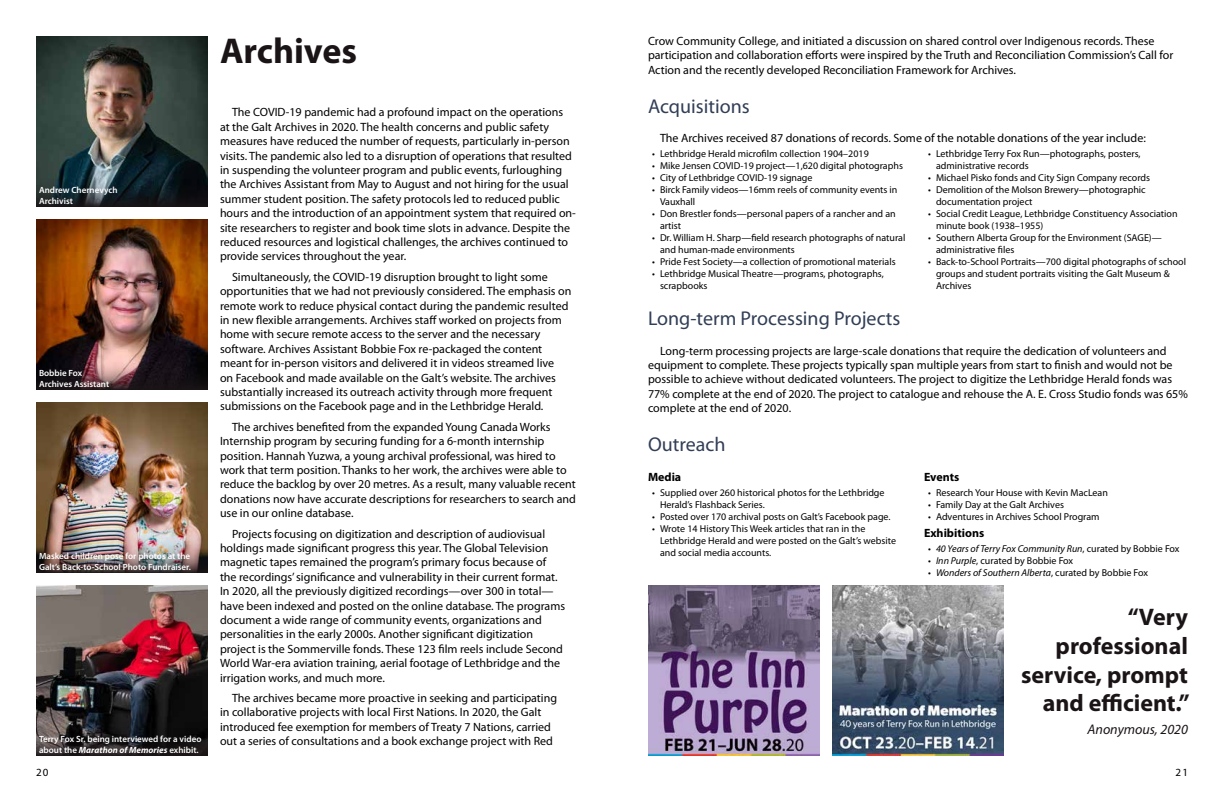
<style>
.page{position:relative;width:1224px;height:792px;background:#fff}
.page>*{position:absolute;margin:0;border:0;box-sizing:border-box;transform-origin:0 0}
.t1{font:700 36px "Myriad Pro";color:#1a1416}
.t2{font:700 24px/28.8px "Myriad Pro";color:#1a1416;text-align:right}
.t3{font:20px "Myriad Pro";color:#313e56}
.t4{font:italic 14px "Myriad Pro";color:#1a1416}
.t5{font:12px/14.4px "Myriad Pro";color:#000}
.t6{font:700 12px "Myriad Pro";color:#000}
.t7{font:11px "Myriad Pro";color:#000}
.t8{font:10px/12px "Myriad Pro";color:#000}
.t9{font:italic 10px "Myriad Pro";color:#000}
.t10{font:600 9px/10.8px "Myriad Pro";color:#fff}
.s1{font-weight:700;font-style:italic}
.s2{font-style:normal}
.s3{font-style:italic}
</style>
<div class="page">
<img style="left:36px;top:219px;width:172px;height:91px">
<img style="left:36px;top:310px;width:172px;height:80px">
<img style="left:36px;top:36px;width:172px;height:92px">
<svg style="left:36px;top:128px;width:172px;height:79px;background:#2b3839"></svg>
<img style="left:648px;top:585px;width:172px;height:171px">
<img style="left:832px;top:585px;width:172px;height:171px">
<img style="left:36px;top:585px;width:172px;height:91px">
<svg style="left:36px;top:676px;width:172px;height:80px;background:#262426"></svg>
<img style="left:36px;top:402px;width:172px;height:92px">
<img style="left:36px;top:494px;width:172px;height:79px">
<p class="t10" style="left:39px;top:185px;width:80px">Andrew Chernevych<br>Archivist</p>
<p class="t10" style="left:39px;top:368px;width:72px">Bobbie Fox<br>Archives Assistant</p>
<p class="t10" style="left:39px;top:551px;width:154px">Masked children pose for photos at the<br>Galt’s Back-to-School Photo Fundraiser.</p>
<p class="t10" style="left:39px;top:734px;width:164px">Terry Fox Sr. being interviewed for a video about the <span class="s1">Marathon of Memories</span> exhibit.</p>
<h1 class="t1" style="left:220px;top:27px;width:139px">Archives</h1>
<p class="t5" style="left:220px;top:105px;width:357px;text-indent:12px">The COVID-19 pandemic had a profound impact on the operations<br>at the Galt Archives in 2020. The health concerns and public safety measures have reduced the number of requests, particularly in-person visits. The pandemic also led to a disruption of operations that resulted in suspending the volunteer program and public events, furloughing the Archives Assistant from May to August and not hiring for the usual summer student position. The safety protocols led to reduced public hours and the introduction of an appointment system that required on&shy;site researchers to register and book time slots in advance. Despite the reduced resources and logistical challenges, the archives continued to provide services throughout the year.</p>
<p class="t5" style="left:220px;top:269px;width:353px;text-indent:12px">Simultaneously, the COVID-19 disruption brought to light some opportunities that we had not previously considered. The emphasis on remote work to reduce physical contact during the pandemic resulted in new flexible arrangements. Archives staff worked on projects from home with secure remote access to the server and the necessary software. Archives Assistant Bobbie Fox re-packaged the content meant for in-person visitors and delivered it in videos streamed live<br>on Facebook and made available on the Galt’s website. The archives substantially increased its outreach activity through more frequent submissions on the Facebook page and in the Lethbridge Herald.</p>
<p class="t5" style="left:220px;top:419px;width:358px;text-indent:12px">The archives benefited from the expanded Young Canada Works Internship program by securing funding for a 6-month internship position. Hannah Yuzwa, a young archival professional, was hired to work that term position. Thanks to her work, the archives were able to reduce the backlog by over 20 metres. As a result, many valuable recent donations now have accurate descriptions for researchers to search and use in our online database.</p>
<p class="t5" style="left:220px;top:526px;width:347px;text-indent:12px">Projects focusing on digitization and description of audiovisual holdings made significant progress this year. The Global Television magnetic tapes remained the program’s primary focus because of the recordings’ significance and vulnerability in their current format.<br>In 2020, all the previously digitized recordings—over 300 in total— have been indexed and posted on the online database. The programs document a wide range of community events, organizations and personalities in the early 2000s. Another significant digitization project is the Sommerville fonds. These 123 film reels include Second World War-era aviation training, aerial footage of Lethbridge and the irrigation works, and much more.</p>
<p class="t5" style="left:220px;top:691px;width:339px;text-indent:12px">The archives became more proactive in seeking and participating in collaborative projects with local First Nations. In 2020, the Galt introduced fee exemption for members of Treaty 7 Nations, carried out a series of consultations and a book exchange project with Red</p>
<p class="t5" style="left:648px;top:34px;width:527px">Crow Community College, and initiated a discussion on shared control over Indigenous records. These participation and collaboration efforts were inspired by the Truth and Reconciliation Commission’s Call for<br>Action and the recently developed Reconciliation Framework for Archives.</p>
<h3 class="t3" style="left:648px;top:94px;width:103px">Acquisitions</h3>
<p class="t5" style="left:660px;top:131px;width:487px">The Archives received 87 donations of records. Some of the notable donations of the year include:</p>
<p class="t8" style="left:652px;top:148px;width:218px">• Lethbridge Herald microfilm collection 1904–2019</p>
<p class="t8" style="left:652px;top:160px;width:252px">• Mike Jensen COVID-19 project—1,620 digital photographs</p>
<p class="t8" style="left:652px;top:172px;width:162px">• City of Lethbridge COVID-19 signage</p>
<p class="t8" style="left:660px;top:184px;width:239px;text-indent:-8px">• Birck Family videos—16mm reels of community events in<br>Vauxhall</p>
<p class="t8" style="left:660px;top:208px;width:237px;text-indent:-8px">• Don Brestler fonds—personal papers of a rancher and an artist</p>
<p class="t8" style="left:660px;top:232px;width:247px;text-indent:-8px">• Dr. William H. Sharp—field research photographs of natural and human-made environments</p>
<p class="t8" style="left:652px;top:256px;width:245px">• Pride Fest Society—a collection of promotional materials</p>
<p class="t8" style="left:660px;top:268px;width:225px;text-indent:-8px">• Lethbridge Musical Theatre—programs, photographs, scrapbooks</p>
<p class="t8" style="left:936px;top:148px;width:206px;text-indent:-8px">• Lethbridge Terry Fox Run—photographs, posters, administrative records</p>
<p class="t8" style="left:928px;top:172px;width:224px">• Michael Pisko fonds and City Sign Company records</p>
<p class="t8" style="left:936px;top:184px;width:211px;text-indent:-8px">• Demolition of the Molson Brewery—photographic documentation project</p>
<p class="t8" style="left:936px;top:208px;width:243px;text-indent:-8px">• Social Credit League, Lethbridge Constituency Association minute book (1938–1955)</p>
<p class="t8" style="left:936px;top:232px;width:227px;text-indent:-8px">• Southern Alberta Group for the Environment (SAGE)— administrative files</p>
<p class="t8" style="left:936px;top:256px;width:252px;text-indent:-8px">• Back-to-School Portraits—700 digital photographs of school groups and student portraits visiting the Galt Museum &amp;<br>Archives</p>
<h3 class="t3" style="left:648px;top:306px;width:254px">Long-term Processing Projects</h3>
<p class="t5" style="left:648px;top:343px;width:541px;text-indent:12px">Long-term processing projects are large-scale donations that require the dedication of volunteers and equipment to complete. These projects typically span multiple years from start to finish and would not be possible to achieve without dedicated volunteers. The project to digitize the Lethbridge Herald fonds was 77% complete at the end of 2020. The project to catalogue and rehouse the A. E. Cross Studio fonds was 65% complete at the end of 2020.</p>
<h3 class="t3" style="left:648px;top:432px;width:79px">Outreach</h3>
<p class="t6" style="left:648px;top:469px;width:35px">Media</p>
<p class="t8" style="left:660px;top:486px;width:226px;text-indent:-8px">• Supplied over 260 historical photos for the Lethbridge<br>Herald’s Flashback Series.</p>
<p class="t8" style="left:652px;top:510px;width:240px">• Posted over 170 archival posts on Galt’s Facebook page.</p>
<p class="t8" style="left:660px;top:522px;width:238px;text-indent:-8px">• Wrote 14 History This Week articles that ran in the<br>Lethbridge Herald and were posted on the Galt’s website and social media accounts.</p>
<p class="t6" style="left:924px;top:469px;width:37px">Events</p>
<p class="t8" style="left:928px;top:486px;width:182px">• Research Your House with Kevin MacLean</p>
<p class="t8" style="left:928px;top:498px;width:137px">• Family Day at the Galt Archives</p>
<p class="t8" style="left:928px;top:510px;width:173px">• Adventures in Archives School Program</p>
<p class="t6" style="left:924px;top:525px;width:62px">Exhibitions</p>
<p class="t9" style="left:928px;top:542px;width:253px"><span class="s2">•</span> 40 Years of Terry Fox Community Run<span class="s2">, curated by Bobbie Fox</span></p>
<p class="t8" style="left:928px;top:554px;width:147px">• <span class="s3">Inn Purple</span>, curated by Bobbie Fox</p>
<p class="t9" style="left:928px;top:566px;width:222px"><span class="s2">•</span> Wonders of Southern Alberta<span class="s2">, curated by Bobbie Fox</span></p>
<h2 class="t2" style="left:1021px;top:602px;width:170px">“Very professional service, prompt and efficient.”</h2>
<p class="t4" style="left:1087px;top:721px;width:102px">Anonymous, 2020</p>
<p class="t7" style="left:36px;top:766px;width:14px">20</p>
<p class="t7" style="left:1176px;top:766px;width:14px">21</p>
</div>
